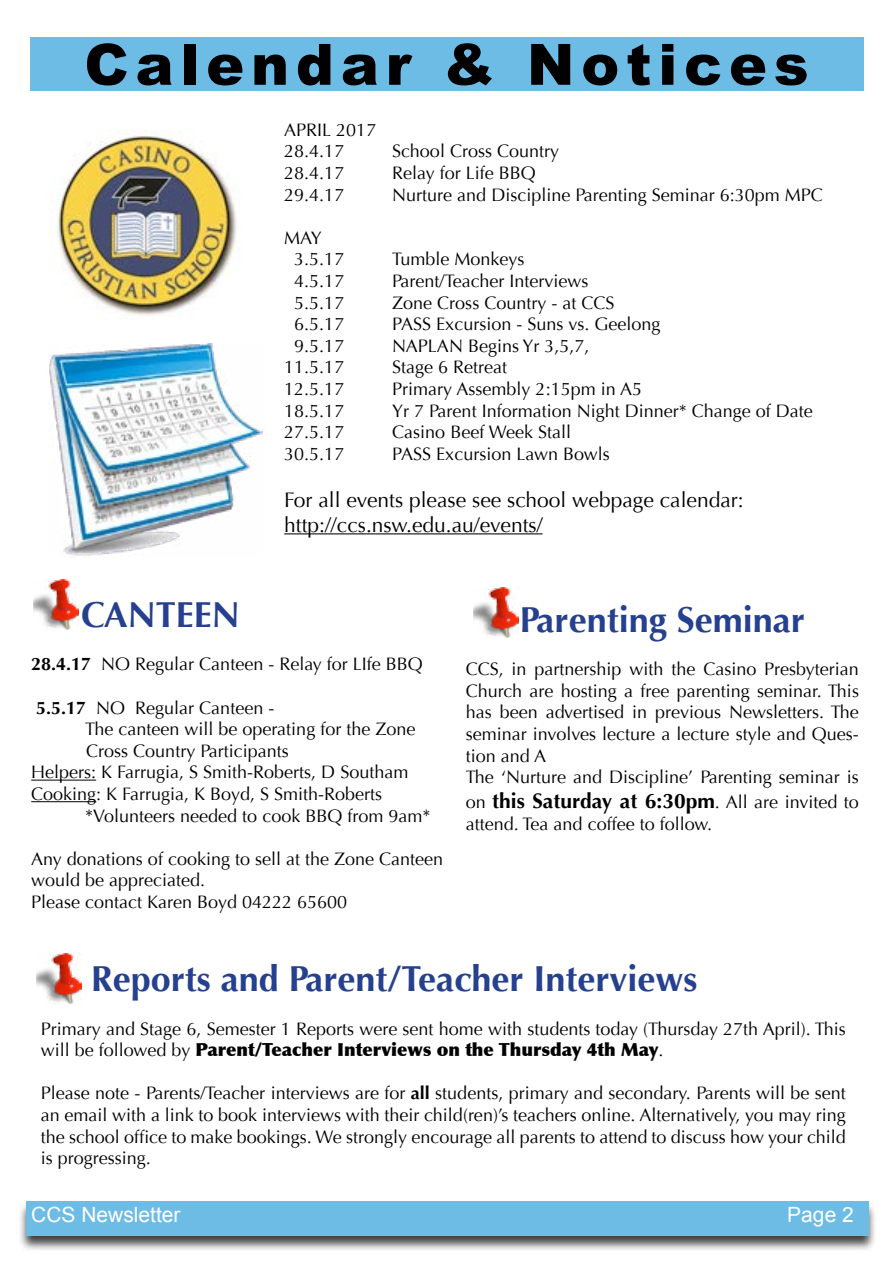
<style>
.page{position:relative;width:893px;height:1263px;background:#fff}
.page>*{position:absolute;margin:0;border:0;box-sizing:border-box;transform-origin:0 0}
.t1{font:900 57px "Arial";letter-spacing:.12em;color:#000}
.t2{font:700 36px "Optima";color:#25408f}
.t3{font:21px/25.2px "Optima";color:#000}
.t4{font:700 21px "Optima";color:#000}
.t5{font:21px "Arial";color:#fff}
.t6{font:18px/21.6px "Optima";color:#000}
.s1{font-weight:700}
.s2{font-weight:400;font-size:18px}
.s3{font-weight:900}
</style>
<div class="page">
<hr style="left:284px;top:533px;width:258px;height:1px;background:#000">
<div style="left:30px;top:38px;width:833px;height:53px;background:#6dbce6"></div>
<div style="left:19px;top:1201px;width:858px;height:50px;background:#000;opacity:.75"></div>
<div style="left:27px;top:1201px;width:841px;height:34px;background:#6dbce5"></div>
<img style="left:49px;top:344px;width:213px;height:212px">
<img style="left:49px;top:130px;width:191px;height:186px">
<hr style="left:31px;top:780px;width:65px;height:1px;background:#000">
<hr style="left:31px;top:801px;width:65px;height:1px;background:#000">
<img style="left:37px;top:953px;width:45px;height:51px">
<img style="left:473px;top:587px;width:46px;height:51px">
<img style="left:33px;top:580px;width:46px;height:51px">
<h1 class="t1" style="left:84px;top:23px;width:726px">Calendar &amp; Notices</h1>
<p class="t6" style="left:284px;top:119px;width:94px">APRIL 2017<br>28.4.17</p>
<p class="t6" style="left:392px;top:141px;width:168px">School Cross Country</p>
<p class="t6" style="left:284px;top:162px;width:62px">28.4.17</p>
<p class="t6" style="left:392px;top:162px;width:145px">Relay for Life BBQ</p>
<p class="t6" style="left:284px;top:184px;width:62px">29.4.17</p>
<p class="t6" style="left:392px;top:184px;width:432px">Nurture and Discipline Parenting Seminar 6:30pm MPC</p>
<p class="t6" style="left:294px;top:227px;width:52px;text-indent:-10px">MAY<br>3.5.17</p>
<p class="t6" style="left:392px;top:249px;width:134px">Tumble Monkeys</p>
<p class="t6" style="left:294px;top:270px;width:52px">4.5.17</p>
<p class="t6" style="left:392px;top:270px;width:198px">Parent/Teacher Interviews</p>
<p class="t6" style="left:294px;top:292px;width:52px">5.5.17</p>
<p class="t6" style="left:392px;top:292px;width:224px">Zone Cross Country - at CCS</p>
<p class="t6" style="left:294px;top:313px;width:52px">6.5.17</p>
<p class="t6" style="left:392px;top:313px;width:270px">PASS Excursion - Suns vs. Geelong</p>
<p class="t6" style="left:294px;top:335px;width:52px">9.5.17</p>
<p class="t6" style="left:392px;top:335px;width:199px">NAPLAN Begins Yr 3,5,7,</p>
<p class="t6" style="left:284px;top:357px;width:62px">11.5.17</p>
<p class="t6" style="left:392px;top:357px;width:117px">Stage 6 Retreat</p>
<p class="t6" style="left:284px;top:378px;width:62px">12.5.17</p>
<p class="t6" style="left:392px;top:378px;width:251px">Primary Assembly 2:15pm in A5</p>
<p class="t6" style="left:284px;top:400px;width:62px">18.5.17</p>
<p class="t6" style="left:392px;top:400px;width:422px">Yr 7 Parent Information Night Dinner* Change of Date</p>
<p class="t6" style="left:284px;top:421px;width:62px">27.5.17</p>
<p class="t6" style="left:392px;top:421px;width:180px">Casino Beef Week Stall</p>
<p class="t6" style="left:284px;top:443px;width:62px">30.5.17</p>
<p class="t6" style="left:392px;top:443px;width:219px">PASS Excursion Lawn Bowls</p>
<p class="t3" style="left:284px;top:487px;width:461px">For all events please see school webpage calendar: http://ccs.nsw.edu.au/events/</p>
<h2 class="t2" style="left:81px;top:594px;width:160px">CANTEEN</h2>
<p class="t6" style="left:31px;top:654px;width:393px"><span class="s1">28.4.17</span> NO Regular Canteen - Relay for LIfe BBQ</p>
<p class="t6" style="left:36px;top:697px;width:240px"><span class="s1">5.5.17</span> NO Regular Canteen -</p>
<p class="t6" style="left:85px;top:718px;width:332px">The canteen will be operating for the Zone</p>
<p class="t6" style="left:86px;top:740px;width:204px">Cross Country Participants</p>
<p class="t6" style="left:31px;top:762px;width:379px">Helpers: K Farrugia, S Smith-Roberts, D Southam</p>
<p class="t6" style="left:31px;top:783px;width:352px">Cooking: K Farrugia, K Boyd, S Smith-Roberts</p>
<p class="t6" style="left:85px;top:805px;width:347px">*Volunteers needed to cook BBQ from 9am*</p>
<p class="t6" style="left:31px;top:848px;width:413px">Any donations of cooking to sell at the Zone Canteen would be appreciated.<br>Please contact Karen Boyd 04222 65600</p>
<h2 class="t2" style="left:520px;top:599px;width:286px">Parenting Seminar</h2>
<p class="t6" style="left:466px;top:659px;width:395px">CCS, in partnership with the Casino Presbyterian Church are hosting a free parenting seminar. This has been advertised in previous Newsletters. The seminar involves lecture a lecture style and Ques&shy;tion and A<br>The ‘Nurture and Discipline’ Parenting seminar is</p>
<p class="t4" style="left:466px;top:789px;width:395px"><span class="s2">on</span> this Saturday at 6:30pm<span class="s2">. All are invited to</span></p>
<p class="t6" style="left:466px;top:813px;width:248px">attend. Tea and coffee to follow.</p>
<h2 class="t2" style="left:91px;top:958px;width:608px">Reports and Parent/Teacher Interviews</h2>
<p class="t6" style="left:41px;top:1018px;width:807px">Primary and Stage 6, Semester 1 Reports were sent home with students today (Thursday 27th April). This will be followed by <span class="s3">Parent/Teacher Interviews on the Thursday 4th May</span>.</p>
<p class="t6" style="left:41px;top:1083px;width:807px;text-align:justify">Please note - Parents/Teacher interviews are for <span class="s1">all</span> students, primary and secondary. Parents will be sent an email with a link to book interviews with their child(ren)’s teachers online. Alternatively, you may ring the school office to make bookings. We strongly encourage all parents to attend to discuss how your child is progressing.</p>
<p class="t5" style="left:31px;top:1200px;width:151px">CCS Newsletter</p>
<p class="t5" style="left:787px;top:1200px;width:68px">Page 2</p>
</div>
